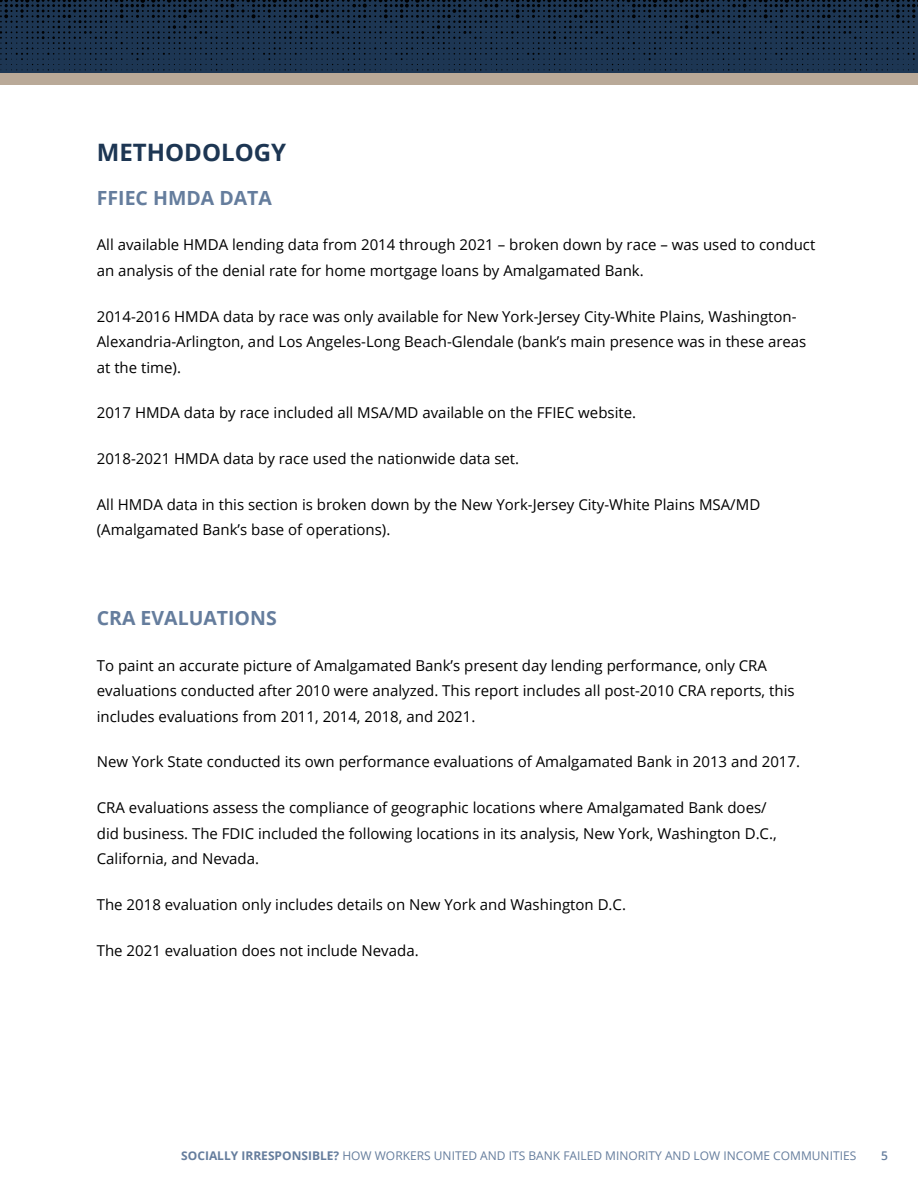
<style>
.page{position:relative;width:918px;height:1188px;background:#fff}
.page>*{position:absolute;margin:0;border:0;box-sizing:border-box;transform-origin:0 0}
.t1{font:700 24px "Open Sans";color:#1d3653}
.t2{font:700 19.5px "Open Sans";color:#657d9d}
.t3{font:15px/25.5px "Open Sans";color:#000}
.t4{font:12px "Open Sans";color:#657d9d}
.t5{font:600 12px "Open Sans";color:#657d9d}
.s1{font-weight:700}
</style>
<div class="page">
<svg style="left:0;top:0;width:918px;height:73px;background:#19304a"></svg>
<div style="left:0;top:73px;width:918px;height:12px;background:#b9a998"></div>
<h1 class="t1" style="left:97px;top:135px;width:191px">METHODOLOGY</h1>
<h2 class="t2" style="left:97px;top:184px;width:177px">FFIEC HMDA DATA</h2>
<p class="t3" style="left:97px;top:232px;width:720px">All available HMDA lending data from 2014 through 2021 – broken down by race – was used to conduct an analysis of the denial rate for home mortgage loans by Amalgamated Bank.</p>
<p class="t3" style="left:97px;top:303px;width:711px">2014-2016 HMDA data by race was only available for New York-Jersey City-White Plains, Washington-<br>Alexandria-Arlington, and Los Angeles-Long Beach-Glendale (bank’s main presence was in these areas at the time).</p>
<p class="t3" style="left:97px;top:400px;width:541px">2017 HMDA data by race included all MSA/MD available on the FFIEC website.</p>
<p class="t3" style="left:97px;top:446px;width:424px">2018-2021 HMDA data by race used the nationwide data set.</p>
<p class="t3" style="left:97px;top:491px;width:665px">All HMDA data in this section is broken down by the New York-Jersey City-White Plains MSA/MD (Amalgamated Bank’s base of operations).</p>
<h2 class="t2" style="left:97px;top:604px;width:181px">CRA EVALUATIONS</h2>
<p class="t3" style="left:97px;top:652px;width:699px">To paint an accurate picture of Amalgamated Bank’s present day lending performance, only CRA evaluations conducted after 2010 were analyzed. This report includes all post-2010 CRA reports, this includes evaluations from 2011, 2014, 2018, and 2021.</p>
<p class="t3" style="left:97px;top:749px;width:705px">New York State conducted its own performance evaluations of Amalgamated Bank in 2013 and 2017.</p>
<p class="t3" style="left:97px;top:794px;width:681px">CRA evaluations assess the compliance of geographic locations where Amalgamated Bank does/ did business. The FDIC included the following locations in its analysis, New York, Washington D.C.,<br>California, and Nevada.</p>
<p class="t3" style="left:97px;top:891px;width:531px">The 2018 evaluation only includes details on New York and Washington D.C.</p>
<p class="t3" style="left:97px;top:937px;width:323px">The 2021 evaluation does not include Nevada.</p>
<p class="t4" style="left:181px;top:1147px;width:677px"><span class="s1">SOCIALLY IRRESPONSIBLE?</span> HOW WORKERS UNITED AND ITS BANK FAILED MINORITY AND LOW INCOME COMMUNITIES</p>
<p class="t5" style="left:881px;top:1147px;width:8px">5</p>
</div>
